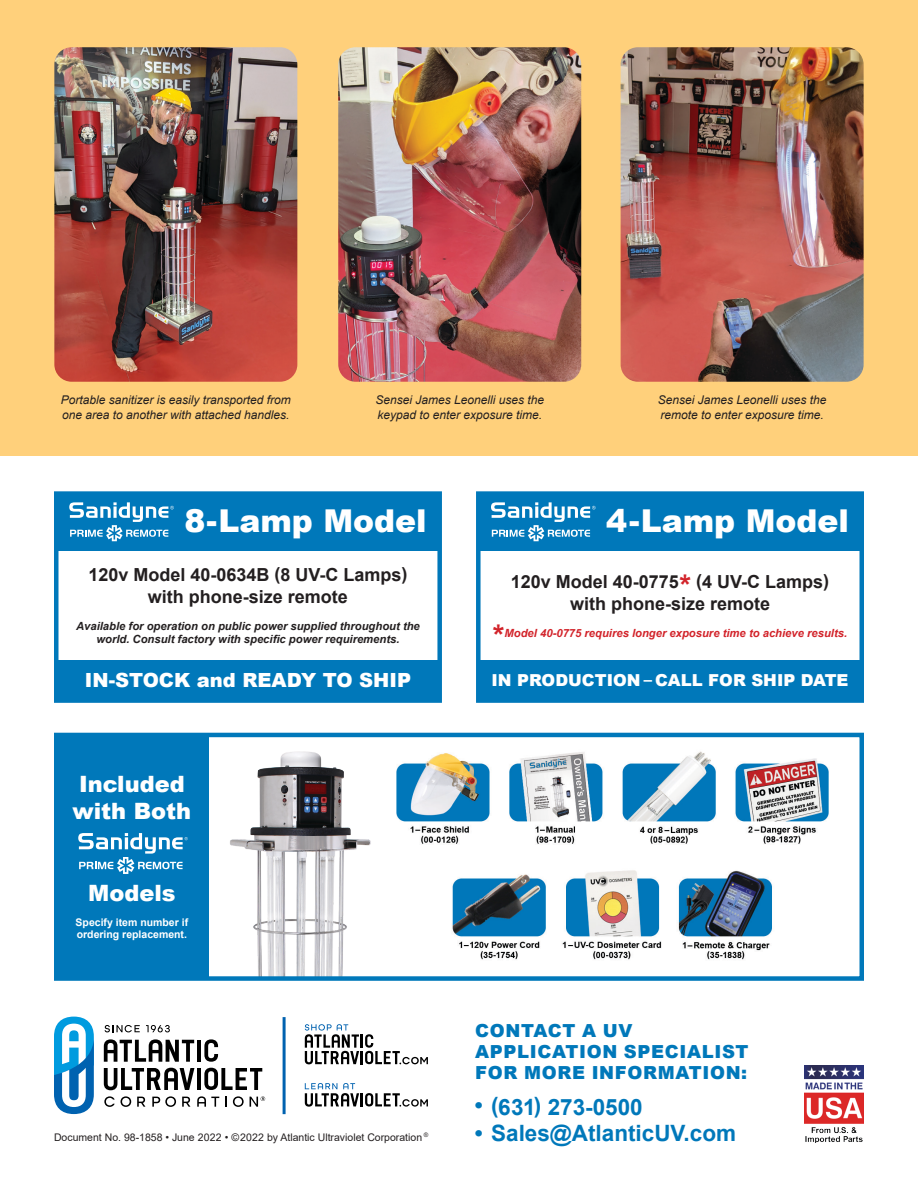
<style>
.page{position:relative;width:918px;height:1188px;background:#fff}
.page>*{position:absolute;margin:0;border:0;box-sizing:border-box;transform-origin:0 0}
.t1{font:900 31.5px "Arial";color:#fff}
.t2{font:700 30px "Arial";color:#d2232a}
.t3{font:700 22.5px "Arial";color:#0078ba}
.t4{font:900 22.5px/27px "Arial";color:#fff}
.t5{font:900 19.5px "Arial";color:#fff}
.t6{font:700 18px/21.6px "Arial";color:#231f20;text-align:center}
.t7{font:900 18px/21px "Arial";letter-spacing:.035em;color:#0078ba}
.t8{font:900 16.5px "Arial";color:#fff}
.t9{font:italic 12px/14.4px "Arial";color:#231f20}
.t10{font:italic 700 11.25px/13.5px "Arial";color:#231f20;text-align:center}
.t11{font:italic 700 11.25px "Arial";color:#d2232a}
.t12{font:10.5px "Arial";color:#231f20}
.t13{font:700 10.5px/12px "Arial";color:#fff}
.s1{font-size:30px;color:#d2232a}
</style>
<div class="page">
<div style="left:0;top:0;width:918px;height:455px;background:#ffd07b"></div>
<img style="left:54px;top:47px;width:243px;height:335px">
<img style="left:338px;top:47px;width:243px;height:335px">
<img style="left:621px;top:47px;width:243px;height:335px">
<svg style="left:121px;top:1096px;width:10px;height:11px"></svg>
<svg style="left:137px;top:1097px;width:8px;height:10px"></svg>
<svg style="left:152px;top:1096px;width:24px;height:11px"></svg>
<svg style="left:182px;top:1097px;width:8px;height:10px"></svg>
<svg style="left:197px;top:1096px;width:22px;height:11px"></svg>
<svg style="left:225px;top:1097px;width:2px;height:10px"></svg>
<svg style="left:233px;top:1096px;width:11px;height:11px"></svg>
<svg style="left:104px;top:1096px;width:11px;height:11px"></svg>
<svg style="left:250px;top:1096px;width:15px;height:11px"></svg>
<svg style="left:54px;top:1017px;width:40px;height:97px"></svg>
<hr style="left:197px;top:1040px;width:4px;height:22px;background:#000">
<svg style="left:104px;top:1039px;width:90px;height:23px"></svg>
<svg style="left:204px;top:1039px;width:14px;height:23px"></svg>
<hr style="left:197px;top:1068px;width:4px;height:22px;background:#000">
<svg style="left:204px;top:1068px;width:58px;height:22px"></svg>
<svg style="left:104px;top:1068px;width:90px;height:22px"></svg>
<svg style="left:146px;top:1025px;width:24px;height:7px"></svg>
<svg style="left:105px;top:1025px;width:35px;height:7px"></svg>
<svg style="left:305px;top:1083px;width:123px;height:24px"></svg>
<svg style="left:305px;top:1024px;width:123px;height:40px"></svg>
<hr style="left:283px;top:1017px;width:3px;height:97px;background:#0062b0">
<img style="left:396px;top:751px;width:433px;height:209px">
<img style="left:230px;top:751px;width:141px;height:225px">
<div style="left:54px;top:733px;width:810px;height:248px;border:4px solid #0078ba"></div>
<div style="left:55px;top:735px;width:153px;height:244px;background:#0078ba"></div>
<svg style="left:78px;top:833px;width:110px;height:41px"></svg>
<div style="left:476px;top:491px;width:388px;height:212px;border:4px solid #0078ba"></div>
<div style="left:478px;top:492px;width:384px;height:58px;background:#0078ba"></div>
<svg style="left:491px;top:502px;width:105px;height:39px"></svg>
<div style="left:478px;top:660px;width:384px;height:41px;background:#0078ba"></div>
<div style="left:54px;top:491px;width:388px;height:212px;border:4px solid #0078ba"></div>
<div style="left:56px;top:660px;width:384px;height:41px;background:#0078ba"></div>
<div style="left:56px;top:492px;width:384px;height:58px;background:#0078ba"></div>
<svg style="left:69px;top:502px;width:105px;height:39px"></svg>
<img style="left:804px;top:1066px;width:60px;height:76px">
<p class="t9" style="left:61px;top:393px;width:232px">Portable sanitizer is easily transported from one area to another with attached handles.</p>
<p class="t9" style="left:375px;top:393px;width:170px">Sensei James Leonelli uses the keypad to enter exposure time.</p>
<p class="t9" style="left:658px;top:393px;width:170px">Sensei James Leonelli uses the remote to enter exposure time.</p>
<h1 class="t1" style="left:184px;top:498px;width:244px">8-Lamp Model</h1>
<h3 class="t6" style="left:88px;top:564px;width:321px">120v Model 40-0634B (8 UV-C Lamps) with phone-size remote</h3>
<p class="t10" style="left:76px;top:620px;width:345px">Available for operation on public power supplied throughout the world. Consult factory with specific power requirements.</p>
<h3 class="t5" style="left:85px;top:666px;width:328px">IN-STOCK and READY TO SHIP</h3>
<h3 class="t4" style="left:73px;top:770px;width:120px">Included with Both</h3>
<h3 class="t4" style="left:88px;top:879px;width:89px">Models</h3>
<p class="t13" style="left:76px;top:917px;width:114px">Specify item number if ordering replacement.</p>
<p class="t12" style="left:54px;top:1130px;width:376px">Document No. 98-1858 • June 2022 • ©2022 by Atlantic Ultraviolet Corporation <sup>®</sup></p>
<h1 class="t1" style="left:606px;top:498px;width:244px">4-Lamp Model</h1>
<h3 class="t6" style="left:511px;top:571px;width:320px">120v Model 40-0775<span class="s1">*</span> (4 UV-C Lamps) with phone-size remote</h3>
<h2 class="t2" style="left:493px;top:614px;width:13px">*</h2>
<p class="t11" style="left:505px;top:625px;width:344px">Model 40-0775 requires longer exposure time to achieve results.</p>
<h3 class="t8" style="left:491px;top:669px;width:359px">IN PRODUCTION – CALL FOR SHIP DATE</h3>
<h3 class="t7" style="left:475px;top:1019px;width:275px">CONTACT A UV<br>APPLICATION SPECIALIST<br>FOR MORE INFORMATION:</h3>
<h3 class="t3" style="left:475px;top:1092px;width:169px">• (631) 273-0500</h3>
<h3 class="t3" style="left:475px;top:1117px;width:263px">• Sales@AtlanticUV.com</h3>
</div>
